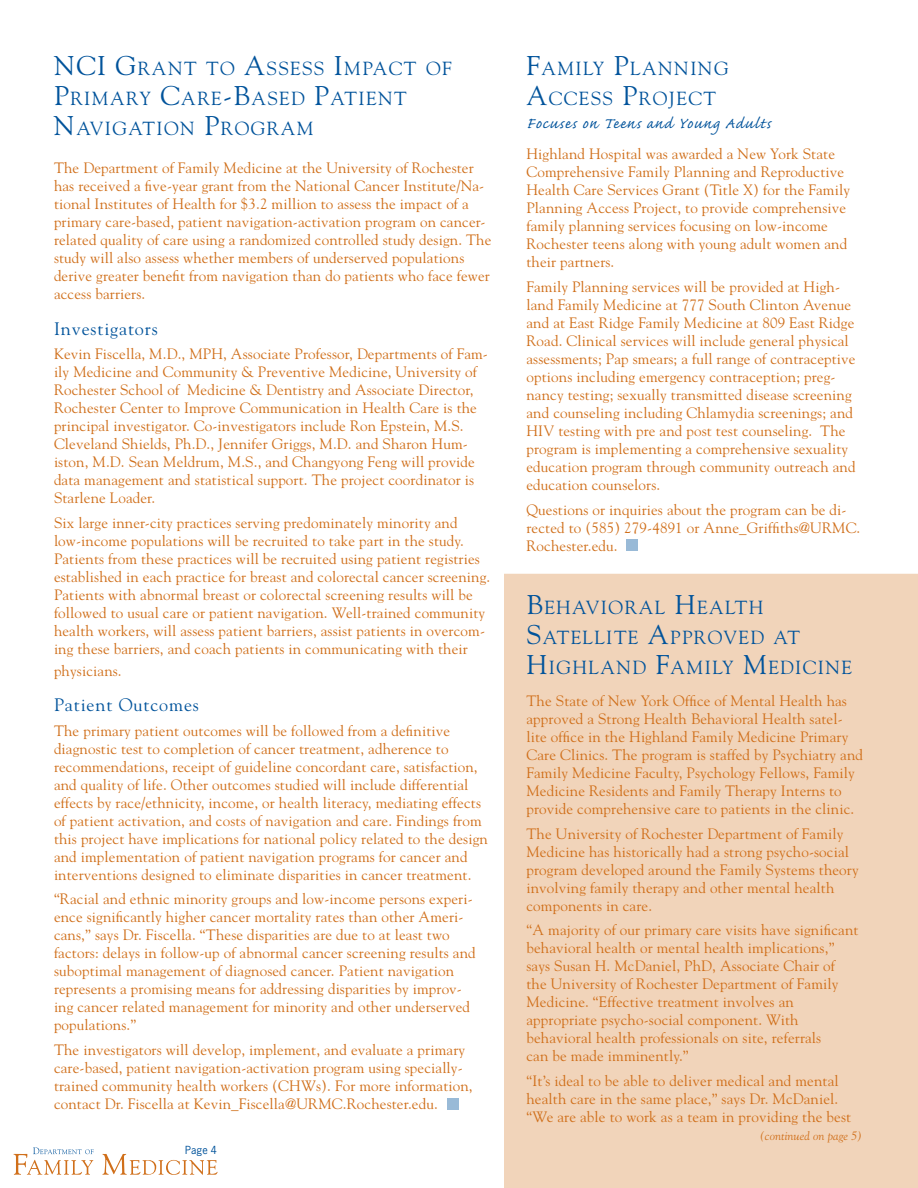
<style>
.page{position:relative;width:918px;height:1188px;background:#fff}
.page>*{position:absolute;margin:0;border:0;box-sizing:border-box;transform-origin:0 0}
.t1{font:27px "Goudy";color:#00539b}
.t2{font:19.5px "Caflisch Script Pro";letter-spacing:.04em;color:#00539b}
.t3{font:18.9px/30px "Goudy";letter-spacing:.07em;color:#00539b}
.t4{font:18px "Goudy";letter-spacing:.05em;color:#00539b}
.t5{font:15px/18px "Goudy";letter-spacing:.01em;color:#d06f1a}
.t6{font:italic 12px "Goudy";letter-spacing:.01em;color:#d06f1a}
.t7{font:10.5px "News Gothic Std";color:#00539b}
.s1{font-size:27px}
.s2{font-size:18.9px}
</style>
<div class="page">
<svg style="left:14px;top:1148px;width:80px;height:27px"></svg>
<div style="left:504px;top:574px;width:414px;height:614px;background:#f1d4ba"></div>
<div style="left:626px;top:540px;width:11px;height:11px;background:#99bad7"></div>
<div style="left:447px;top:1098px;width:12px;height:11px;background:#99bad7"></div>
<svg style="left:102px;top:1153px;width:116px;height:22px"></svg>
<p class="t3" style="left:54px;top:53px;width:399px;text-indent:152px">to <span class="s1">A</span>ssess <span class="s1">I</span>mpact of<br><span class="s1">P</span>rimary <span class="s1">C</span>are<span class="s1">-B</span>ased <span class="s1">P</span>atient<br><span class="s1">N</span>avigation <span class="s1">P</span>rogram</p>
<p class="t5" style="left:54px;top:159px;width:439px">The Department of Family Medicine at the University of Rochester has received a five-year grant from the National Cancer Institute/Na&shy;tional Institutes of Health for $3.2 million to assess the impact of a primary care-based, patient navigation-activation program on cancer&shy;related quality of care using a randomized controlled study design. The study will also assess whether members of underserved populations derive greater benefit from navigation than do patients who face fewer access barriers.</p>
<p class="t4" style="left:54px;top:317px;width:105px">Investigators</p>
<p class="t5" style="left:54px;top:345px;width:435px">Kevin Fiscella, M.D., MPH, Associate Professor, Departments of Fam&shy;ily Medicine and Community &amp; Preventive Medicine, University of Rochester School of Medicine &amp; Dentistry and Associate Director, Rochester Center to Improve Communication in Health Care is the principal investigator. Co-investigators include Ron Epstein, M.S.<br>Cleveland Shields, Ph.D., Jennifer Griggs, M.D. and Sharon Hum&shy;iston, M.D. Sean Meldrum, M.S., and Changyong Feng will provide data management and statistical support. The project coordinator is Starlene Loader.</p>
<p class="t5" style="left:54px;top:513px;width:438px">Six large inner-city practices serving predominately minority and low-income populations will be recruited to take part in the study.<br>Patients from these practices will be recruited using patient registries established in each practice for breast and colorectal cancer screening.<br>Patients with abnormal breast or colorectal screening results will be followed to usual care or patient navigation. Well-trained community health workers, will assess patient barriers, assist patients in overcom&shy;ing these barriers, and coach patients in communicating with their</p>
<p class="t5" style="left:54px;top:661px;width:69px">physicians.</p>
<p class="t4" style="left:54px;top:693px;width:146px">Patient Outcomes</p>
<p class="t5" style="left:54px;top:721px;width:435px">The primary patient outcomes will be followed from a definitive diagnostic test to completion of cancer treatment, adherence to recommendations, receipt of guideline concordant care, satisfaction, and quality of life. Other outcomes studied will include differential effects by race/ethnicity, income, or health literacy, mediating effects of patient activation, and costs of navigation and care. Findings from this project have implications for national policy related to the design and implementation of patient navigation programs for cancer and interventions designed to eliminate disparities in cancer treatment.</p>
<p class="t5" style="left:54px;top:890px;width:423px">“Racial and ethnic minority groups and low-income persons experi&shy;ence significantly higher cancer mortality rates than other Ameri&shy;cans,” says Dr. Fiscella. “These disparities are due to at least two factors: delays in follow-up of abnormal cancer screening results and suboptimal management of diagnosed cancer. Patient navigation represents a promising means for addressing disparities by improv&shy;ing cancer related management for minority and other underserved populations.”</p>
<p class="t5" style="left:54px;top:1040px;width:420px">The investigators will develop, implement, and evaluate a primary care-based, patient navigation-activation program using specially&shy;trained community health workers (CHWs). For more information, contact Dr. Fiscella at Kevin_Fiscella@URMC.Rochester.edu.</p>
<h1 class="t1" style="left:54px;top:49px;width:130px">NCI G<span class="s2">rant</span></h1>
<p class="t7" style="left:185px;top:1143px;width:24px">Page</p>
<p class="t3" style="left:526px;top:53px;width:204px"><span class="s1">F</span>amily <span class="s1">P</span>lann ing<br><span class="s1">A</span>ccess <span class="s1">P</span>roject</p>
<h2 class="t2" style="left:526px;top:113px;width:246px">Focuses on Teens and Young Adults</h2>
<p class="t5" style="left:526px;top:145px;width:325px">Highland Hospital was awarded a New York State Comprehensive Family Planning and Reproductive Health Care Services Grant (Title X) for the Family Planning Access Project, to provide comprehensive family planning services focusing on low-income Rochester teens along with young adult women and their partners.</p>
<p class="t5" style="left:526px;top:277px;width:331px">Family Planning services will be provided at High&shy;land Family Medicine at 777 South Clinton Avenue and at East Ridge Family Medicine at 809 East Ridge Road. Clinical services will include general physical assessments; Pap smears; a full range of contraceptive options including emergency contraception; preg&shy;nancy testing; sexually transmitted disease screening and counseling including Chlamydia screenings; and HIV testing with pre and post test counseling. The program is implementing a comprehensive sexuality education program through community outreach and education counselors.</p>
<p class="t5" style="left:526px;top:500px;width:335px">Questions or inquiries about the program can be di&shy;rected to (585) 279-4891 or Anne_Griffiths@URMC.<br>Rochester.edu.</p>
<p class="t3" style="left:526px;top:592px;width:327px"><span class="s1">B</span>ehavioral <span class="s1">H</span>ealth<br><span class="s1">S</span>atellite <span class="s1">A</span>pproved at<br><span class="s1">H</span>ighland <span class="s1">F</span>amily <span class="s1">M</span>edicine</p>
<p class="t5" style="left:526px;top:691px;width:338px">The State of New York Office of Mental Health has approved a Strong Health Behavioral Health satel&shy;lite office in the Highland Family Medicine Primary Care Clinics. The program is staffed by Psychiatry and Family Medicine Faculty, Psychology Fellows, Family Medicine Residents and Family Therapy Interns to provide comprehensive care to patients in the clinic.</p>
<p class="t5" style="left:526px;top:824px;width:334px">The University of Rochester Department of Family Medicine has historically had a strong psycho-social program developed around the Family Systems theory involving family therapy and other mental health components in care.</p>
<p class="t5" style="left:526px;top:921px;width:334px">“A majority of our primary care visits have significant behavioral health or mental health implications,” says Susan H. McDaniel, PhD, Associate Chair of the University of Rochester Department of Family Medicine. “Effective treatment involves an appropriate psycho-social component. With behavioral health professionals on site, referrals<br>can be made imminently.”</p>
<p class="t5" style="left:526px;top:1072px;width:326px">“It’s ideal to be able to deliver medical and mental health care in the same place,” says Dr. McDaniel. “We are able to work as a team in providing the best</p>
<p class="t6" style="left:760px;top:1129px;width:104px">(continued on page 5)</p>
</div>
